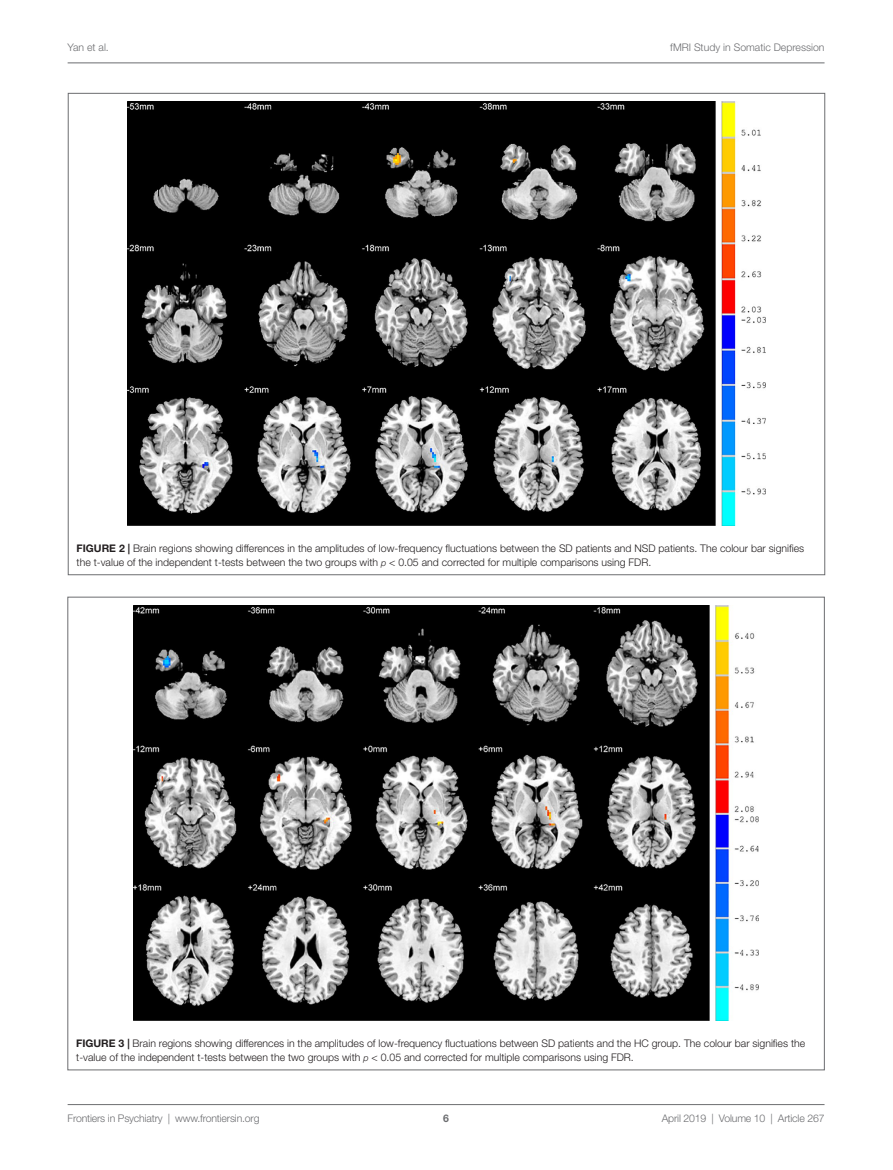
<style>
.page{position:relative;width:893px;height:1170px;background:#fff}
.page>*{position:absolute;margin:0;border:0;box-sizing:border-box;transform-origin:0 0}
.FC{font:300 10.5px/14.2px "Helvetica Neue LT Std";color:#231f20}
.t1{font:300 10.5px "Helvetica Neue LT Std";letter-spacing:-.015em;color:#6c6d70}
.t2{font:700 10.5px "Helvetica Neue LT Std";color:#6c6d70}
.s1{font-weight:700}
.s2{font-style:italic;font-size:9px}
</style>
<div class="page">
<hr style="left:68px;top:63px;width:756px;height:1px;background:#6c6d70">
<hr style="left:68px;top:1104px;width:756px;height:1px;background:#6c6d70">
<img style="left:127px;top:102px;width:638px;height:423px">
<img style="left:134px;top:605px;width:625px;height:415px">
<p class="t1" style="left:68px;top:41px;width:43px">Yan et al.</p>
<p class="t1" style="left:670px;top:41px;width:156px">fMRI Study in Somatic Depression</p>
<p class="FC" style="left:77px;top:541px;width:729px"><span class="s1">FIGURE 2 |</span> Brain regions showing differences in the amplitudes of low-frequency fluctuations between the SD patients and NSD patients. The colour bar signifies the t-value of the independent t-tests between the two groups with <span class="s2">p</span> &lt; 0.05 and corrected for multiple comparisons using FDR.</p>
<p class="FC" style="left:76px;top:1036px;width:730px"><span class="s1">FIGURE 3 |</span> Brain regions showing differences in the amplitudes of low-frequency fluctuations between SD patients and the HC group. The colour bar signifies the t-value of the independent t-tests between the two groups with <span class="s2">p</span> &lt; 0.05 and corrected for multiple comparisons using FDR.</p>
<p class="t1" style="left:68px;top:1111px;width:193px">Frontiers in Psychiatry | www.frontiersin.org</p>
<p class="t2" style="left:443px;top:1111px;width:7px">6</p>
<p class="t1" style="left:662px;top:1111px;width:164px">April 2019 | Volume 10 | Article 267</p>
</div>
